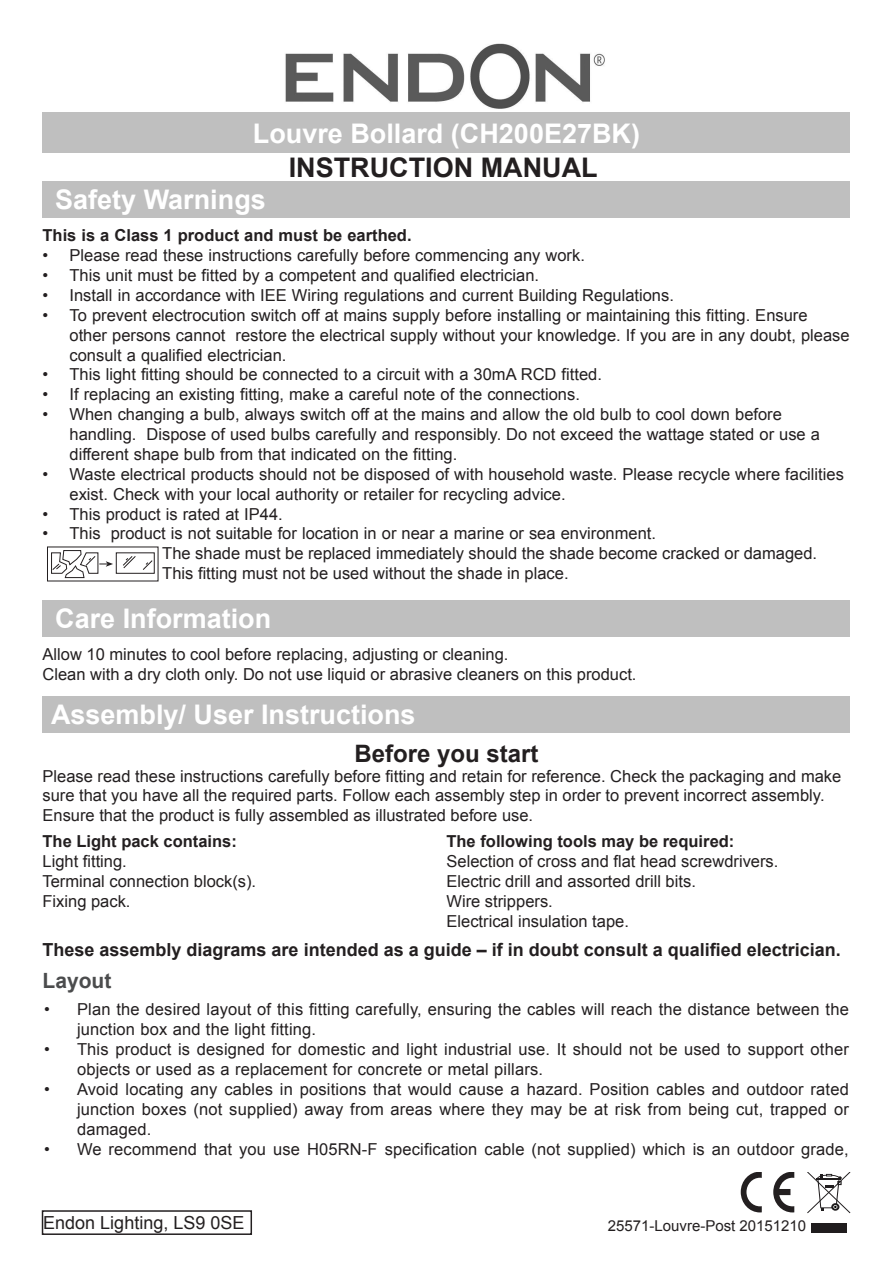
<style>
.page{position:relative;width:893px;height:1263px;background:#fff}
.page>*{position:absolute;margin:0;border:0;box-sizing:border-box;transform-origin:0 0}
.t1{font:700 27px "Arial";color:#fff}
.t2{font:700 27px "Arial";color:#231f20}
.t3{font:700 24px "Arial";color:#231f20}
.t4{font:700 21px "Arial";color:#4b4c4d}
.t5{font:700 18px "Arial";color:#231f20}
.t6{font:18px "Arial";color:#231f20}
.t7{font:16.5px/20px "Arial";color:#231f20}
.t8{font:700 16.5px "Arial";color:#231f20}
.t9{font:15px "Arial";color:#231f20}
</style>
<div class="page">
<div style="left:43px;top:112px;width:807px;height:41px;background:#bfbfbf"></div>
<div style="left:43px;top:181px;width:807px;height:37px;background:#bfbfbf"></div>
<img style="left:285px;top:43px;width:320px;height:66px">
<svg style="left:741px;top:1172px;width:21px;height:40px"></svg>
<svg style="left:773px;top:1172px;width:21px;height:40px"></svg>
<svg style="left:807px;top:1172px;width:43px;height:41px"></svg>
<div style="left:811px;top:1223px;width:36px;height:9px;background:#201d1e"></div>
<div style="left:42px;top:1210px;width:210px;height:25px;border:2px solid #231f20"></div>
<div style="left:43px;top:696px;width:807px;height:37px;background:#bfbfbf"></div>
<div style="left:43px;top:600px;width:807px;height:36px;background:#bfbfbf"></div>
<svg style="left:51px;top:550px;width:104px;height:28px"></svg>
<p class="t1" style="left:253px;top:115px;width:389px">Louvre Bollard (CH200E27BK)</p>
<p class="t1" style="left:55px;top:182px;width:212px">Safety Warnings</p>
<p class="t2" style="left:289px;top:150px;width:310px">INSTRUCTION MANUAL</p>
<p class="t8" style="left:43px;top:224px;width:371px">This is a Class 1 product and must be earthed.</p>
<p class="t7" style="left:43px;top:245px;width:544px">• Please read these instructions carefully before commencing any work.</p>
<p class="t7" style="left:43px;top:265px;width:498px">• This unit must be fitted by a competent and qualified electrician.</p>
<p class="t7" style="left:43px;top:285px;width:633px">• Install in accordance with IEE Wiring regulations and current Building Regulations.</p>
<p class="t7" style="left:70px;top:305px;width:782px;text-indent:-27px">• To prevent electrocution switch off at mains supply before installing or maintaining this fitting. Ensure<br>other persons cannot restore the electrical supply without your knowledge. If you are in any doubt, please consult a qualified electrician.</p>
<p class="t7" style="left:43px;top:365px;width:561px">• This light fitting should be connected to a circuit with a 30mA RCD fitted.</p>
<p class="t7" style="left:43px;top:385px;width:539px">• If replacing an existing fitting, make a careful note of the connections.</p>
<p class="t7" style="left:70px;top:405px;width:752px;text-indent:-27px">• When changing a bulb, always switch off at the mains and allow the old bulb to cool down before handling. Dispose of used bulbs carefully and responsibly. Do not exceed the wattage stated or use a different shape bulb from that indicated on the fitting.</p>
<p class="t7" style="left:70px;top:464px;width:776px;text-indent:-27px">• Waste electrical products should not be disposed of with household waste. Please recycle where facilities exist. Check with your local authority or retailer for recycling advice.</p>
<p class="t7" style="left:43px;top:504px;width:242px">• This product is rated at IP44.</p>
<p class="t7" style="left:43px;top:524px;width:615px">• This product is not suitable for location in or near a marine or sea environment.</p>
<p class="t7" style="left:162px;top:544px;width:656px">The shade must be replaced immediately should the shade become cracked or damaged.<br>This fitting must not be used without the shade in place.</p>
<p class="t1" style="left:55px;top:600px;width:218px">Care Information</p>
<p class="t7" style="left:43px;top:645px;width:467px">Allow 10 minutes to cool before replacing, adjusting or cleaning.</p>
<p class="t7" style="left:43px;top:664px;width:595px">Clean with a dry cloth only. Do not use liquid or abrasive cleaners on this product.</p>
<p class="t1" style="left:51px;top:697px;width:366px">Assembly/ User Instructions</p>
<p class="t3" style="left:354px;top:737px;width:186px">Before you start</p>
<p class="t7" style="left:43px;top:766px;width:800px">Please read these instructions carefully before fitting and retain for reference. Check the packaging and make sure that you have all the required parts. Follow each assembly step in order to prevent incorrect assembly.<br>Ensure that the product is fully assembled as illustrated before use.</p>
<p class="t8" style="left:43px;top:830px;width:196px">The Light pack contains:</p>
<p class="t7" style="left:43px;top:851px;width:86px">Light fitting.</p>
<p class="t7" style="left:43px;top:871px;width:215px">Terminal connection block(s).</p>
<p class="t7" style="left:43px;top:891px;width:90px">Fixing pack.</p>
<p class="t8" style="left:446px;top:830px;width:289px">The following tools may be required:</p>
<p class="t7" style="left:446px;top:851px;width:333px">Selection of cross and flat head screwdrivers.</p>
<p class="t7" style="left:446px;top:871px;width:251px">Electric drill and assorted drill bits.</p>
<p class="t7" style="left:446px;top:891px;width:108px">Wire strippers.</p>
<p class="t7" style="left:446px;top:911px;width:184px">Electrical insulation tape.</p>
<p class="t5" style="left:43px;top:938px;width:800px">These assembly diagrams are intended as a guide – if in doubt consult a qualified electrician.</p>
<p class="t4" style="left:43px;top:966px;width:70px">Layout</p>
<p class="t7" style="left:77px;top:1000px;width:773px;text-indent:-33px">• Plan the desired layout of this fitting carefully, ensuring the cables will reach the distance between the junction box and the light fitting.</p>
<p class="t7" style="left:77px;top:1039px;width:773px;text-indent:-33px">• This product is designed for domestic and light industrial use. It should not be used to support other objects or used as a replacement for concrete or metal pillars.</p>
<p class="t7" style="left:77px;top:1079px;width:773px;text-align:justify;text-indent:-33px">• Avoid locating any cables in positions that would cause a hazard. Position cables and outdoor rated junction boxes (not supplied) away from areas where they may be at risk from being cut, trapped or damaged.</p>
<p class="t7" style="left:44px;top:1139px;width:806px">• We recommend that you use H05RN-F specification cable (not supplied) which is an outdoor grade,</p>
<p class="t6" style="left:43px;top:1211px;width:203px">Endon Lighting, LS9 0SE</p>
<p class="t9" style="left:608px;top:1216px;width:200px">25571-Louvre-Post 20151210</p>
</div>
